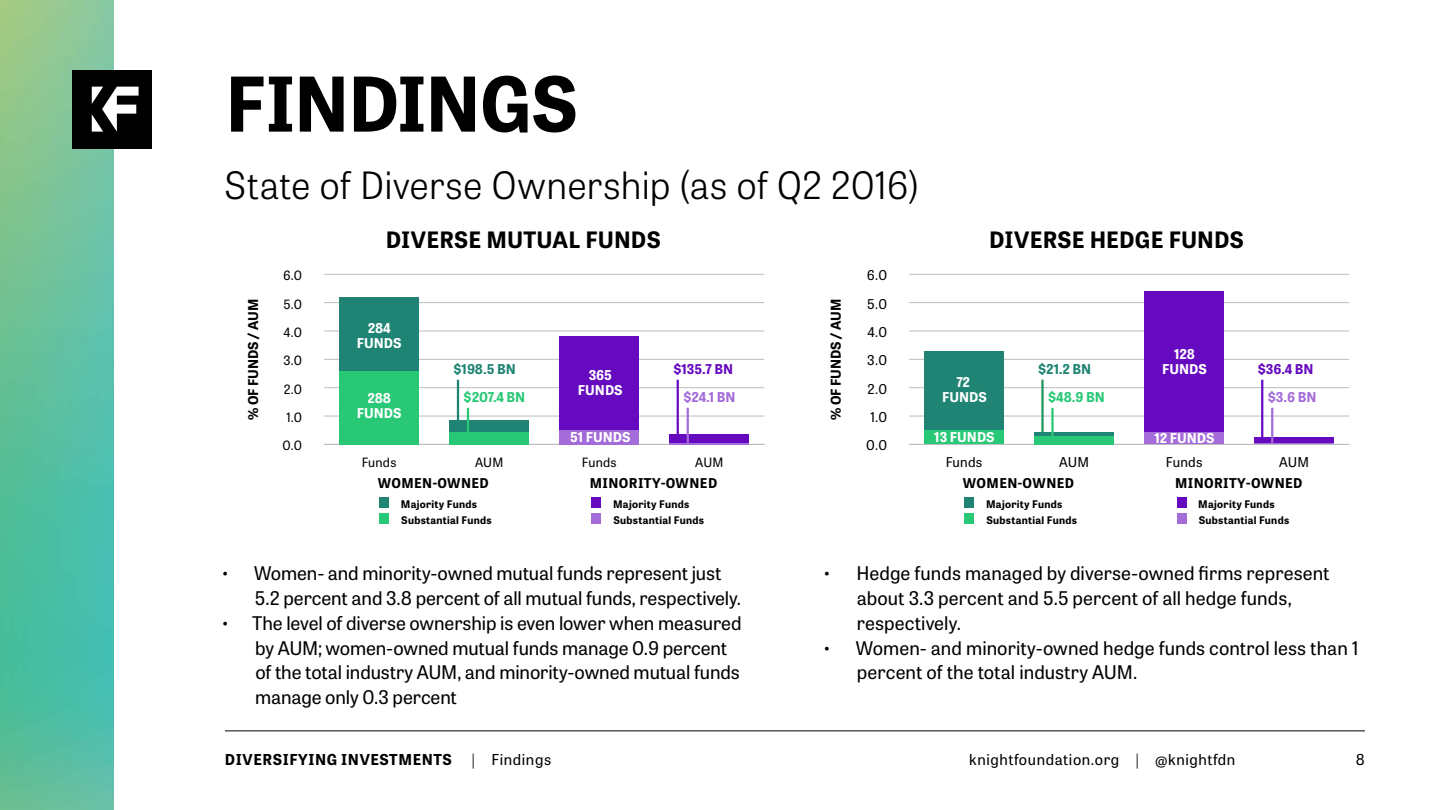
<style>
.page{position:relative;width:1440px;height:810px;background:#fff}
.page>*{position:absolute;margin:0;border:0;box-sizing:border-box;transform-origin:0 0}
.t1{font:700 75px "Tablet Gothic";letter-spacing:-.02em;color:#000}
.t2{font:300 37.5px "Tablet Gothic";letter-spacing:.005em;color:#000}
.t3{font:700 22.5px "Tablet Gothic";letter-spacing:.005em;color:#000}
.t4{font:18.75px/24.8px "Tablet Gothic";letter-spacing:-.005em;color:#000}
.t5{font:15px "Tablet Gothic";letter-spacing:.04em;color:#000}
.t6{font:700 15px "Tablet Gothic";letter-spacing:.04em;color:#000}
.t7{font:700 13.5px/15px "Tablet Gothic";color:#fff;text-align:center}
.t8{font:700 13.5px "Tablet Gothic";letter-spacing:.03em;color:#000}
.t9{font:13.5px "Tablet Gothic";letter-spacing:.02em;color:#000}
.t10{font:700 13.5px "Tablet Gothic";color:#000}
.t11{font:700 13.5px "Tablet Gothic";color:#1f8473}
.t12{font:700 13.5px "Tablet Gothic";color:#29c876}
.t13{font:700 13.5px "Tablet Gothic";color:#660abf}
.t14{font:700 13.5px "Tablet Gothic";color:#a36cd9}
.t15{font:12.75px "Tablet Gothic";letter-spacing:.02em;color:#000}
.t16{font:700 10.5px/15.8px "Tablet Gothic";letter-spacing:.02em;color:#000}
.s1{font-weight:300}
</style>
<div class="page">
<img style="left:0;top:0;width:114px;height:810px">
<div style="left:72px;top:70px;width:80px;height:78px;background:#000"></div>
<svg style="left:92px;top:87px;width:47px;height:45px"></svg>
<hr style="left:225px;top:730px;width:1140px;height:1px;background:#000">
<hr style="left:324px;top:444px;width:440px;height:1px;background:#bcbec0">
<hr style="left:324px;top:416px;width:440px;height:1px;background:#bcbec0">
<hr style="left:324px;top:387px;width:440px;height:1px;background:#bcbec0">
<hr style="left:324px;top:359px;width:440px;height:1px;background:#bcbec0">
<hr style="left:324px;top:331px;width:440px;height:1px;background:#bcbec0">
<hr style="left:324px;top:302px;width:440px;height:1px;background:#bcbec0">
<hr style="left:324px;top:274px;width:440px;height:1px;background:#bcbec0">
<div style="left:340px;top:297px;width:79px;height:74px;background:#1f8473"></div>
<div style="left:450px;top:420px;width:79px;height:12px;background:#1f8473"></div>
<div style="left:560px;top:337px;width:79px;height:93px;background:#660abf"></div>
<div style="left:670px;top:435px;width:79px;height:8px;background:#660abf"></div>
<div style="left:340px;top:371px;width:79px;height:73px;background:#29c876"></div>
<div style="left:450px;top:432px;width:79px;height:12px;background:#29c876"></div>
<div style="left:560px;top:430px;width:79px;height:14px;background:#a36cd9"></div>
<hr style="left:670px;top:443px;width:79px;height:1px;background:#a36cd9">
<hr style="left:909px;top:444px;width:440px;height:1px;background:#bcbec0">
<hr style="left:909px;top:416px;width:440px;height:1px;background:#bcbec0">
<hr style="left:909px;top:387px;width:440px;height:1px;background:#bcbec0">
<hr style="left:909px;top:359px;width:440px;height:1px;background:#bcbec0">
<hr style="left:909px;top:331px;width:440px;height:1px;background:#bcbec0">
<hr style="left:909px;top:302px;width:440px;height:1px;background:#bcbec0">
<hr style="left:909px;top:274px;width:440px;height:1px;background:#bcbec0">
<div style="left:924px;top:351px;width:80px;height:79px;background:#1f8473"></div>
<hr style="left:1034px;top:432px;width:80px;height:4px;background:#1f8473">
<div style="left:1145px;top:291px;width:79px;height:141px;background:#660abf"></div>
<div style="left:1255px;top:437px;width:79px;height:7px;background:#660abf"></div>
<div style="left:924px;top:430px;width:80px;height:14px;background:#29c876"></div>
<div style="left:1034px;top:436px;width:80px;height:8px;background:#29c876"></div>
<div style="left:1145px;top:432px;width:79px;height:12px;background:#a36cd9"></div>
<hr style="left:1255px;top:444px;width:79px;height:1px;background:#a36cd9">
<hr style="left:457px;top:380px;width:2px;height:48px;background:#1f8473">
<hr style="left:467px;top:408px;width:2px;height:32px;background:#29c876">
<hr style="left:677px;top:380px;width:2px;height:57px;background:#660abf">
<hr style="left:687px;top:408px;width:2px;height:35px;background:#a36cd9">
<hr style="left:1041px;top:380px;width:3px;height:52px;background:#1f9659">
<hr style="left:1051px;top:408px;width:3px;height:32px;background:#29c876">
<hr style="left:1261px;top:380px;width:2px;height:58px;background:#660abf">
<hr style="left:1271px;top:408px;width:2px;height:35px;background:#a36cd9">
<div style="left:379px;top:498px;width:10px;height:10px;background:#1f8473"></div>
<div style="left:379px;top:513px;width:10px;height:11px;background:#29c876"></div>
<div style="left:592px;top:498px;width:9px;height:10px;background:#660abf"></div>
<div style="left:592px;top:513px;width:9px;height:11px;background:#a36cd9"></div>
<div style="left:964px;top:498px;width:10px;height:10px;background:#1f8473"></div>
<div style="left:964px;top:513px;width:10px;height:11px;background:#29c876"></div>
<div style="left:1177px;top:498px;width:9px;height:10px;background:#660abf"></div>
<div style="left:1177px;top:513px;width:9px;height:11px;background:#a36cd9"></div>
<h1 class="t1" style="left:225px;top:51px;width:355px">FINDINGS</h1>
<h2 class="t2" style="left:225px;top:160px;width:695px">State of Diverse Ownership (as of Q2 2016)</h2>
<p class="t10" style="left:244px;top:420px;width:123px;rotate:-90deg">% OF FUNDS / AUM</p>
<p class="t15" style="left:283px;top:267px;width:21px">6.0</p>
<p class="t15" style="left:283px;top:295px;width:20px">5.0</p>
<p class="t15" style="left:284px;top:323px;width:20px">4.0</p>
<p class="t15" style="left:283px;top:352px;width:20px">3.0</p>
<p class="t15" style="left:284px;top:380px;width:20px">2.0</p>
<p class="t15" style="left:287px;top:409px;width:17px">1.0</p>
<p class="t15" style="left:282px;top:437px;width:21px">0.0</p>
<p class="t3" style="left:386px;top:224px;width:276px">DIVERSE MUTUAL FUNDS</p>
<p class="t3" style="left:989px;top:224px;width:256px">DIVERSE HEDGE FUNDS</p>
<p class="t7" style="left:357px;top:320px;width:46px">284<br>FUNDS</p>
<p class="t7" style="left:357px;top:390px;width:46px">288<br>FUNDS</p>
<p class="t11" style="left:454px;top:360px;width:64px">$198.5 BN</p>
<p class="t12" style="left:464px;top:388px;width:63px">$207.4 BN</p>
<p class="t7" style="left:578px;top:367px;width:46px">365<br>FUNDS</p>
<p class="t7" style="left:570px;top:429px;width:62px">51 FUNDS</p>
<p class="t13" style="left:673px;top:360px;width:61px">$135.7 BN</p>
<p class="t14" style="left:683px;top:388px;width:54px">$24.1 BN</p>
<p class="t15" style="left:362px;top:453px;width:36px">Funds</p>
<p class="t15" style="left:475px;top:453px;width:30px">AUM</p>
<p class="t15" style="left:582px;top:453px;width:36px">Funds</p>
<p class="t15" style="left:695px;top:453px;width:30px">AUM</p>
<p class="t8" style="left:378px;top:473px;width:113px">WOMEN-OWNED</p>
<p class="t8" style="left:590px;top:473px;width:129px">MINORITY-OWNED</p>
<p class="t16" style="left:401px;top:496px;width:92px">Majority Funds<br>Substantial Funds</p>
<p class="t16" style="left:613px;top:496px;width:92px">Majority Funds<br>Substantial Funds</p>
<p class="t10" style="left:826px;top:420px;width:123px;rotate:-90deg">% OF FUNDS / AUM</p>
<p class="t9" style="left:867px;top:266px;width:22px">6.0</p>
<p class="t9" style="left:867px;top:294px;width:21px">5.0</p>
<p class="t9" style="left:867px;top:323px;width:21px">4.0</p>
<p class="t9" style="left:867px;top:351px;width:21px">3.0</p>
<p class="t9" style="left:868px;top:379px;width:21px">2.0</p>
<p class="t9" style="left:870px;top:408px;width:18px">1.0</p>
<p class="t9" style="left:866px;top:436px;width:23px">0.0</p>
<p class="t7" style="left:942px;top:374px;width:46px">72<br>FUNDS</p>
<p class="t7" style="left:934px;top:429px;width:62px">13 FUNDS</p>
<p class="t11" style="left:1038px;top:360px;width:55px">$21.2 BN</p>
<p class="t12" style="left:1048px;top:388px;width:58px">$48.9 BN</p>
<p class="t7" style="left:1162px;top:346px;width:46px">128<br>FUNDS</p>
<p class="t7" style="left:1155px;top:430px;width:61px">12 FUNDS</p>
<p class="t13" style="left:1258px;top:360px;width:57px">$36.4 BN</p>
<p class="t14" style="left:1268px;top:388px;width:50px">$3.6 BN</p>
<p class="t9" style="left:946px;top:452px;width:38px">Funds</p>
<p class="t9" style="left:1059px;top:452px;width:32px">AUM</p>
<p class="t9" style="left:1166px;top:452px;width:38px">Funds</p>
<p class="t9" style="left:1279px;top:452px;width:32px">AUM</p>
<p class="t8" style="left:963px;top:473px;width:113px">WOMEN-OWNED</p>
<p class="t8" style="left:1175px;top:473px;width:129px">MINORITY-OWNED</p>
<p class="t16" style="left:986px;top:496px;width:92px">Majority Funds<br>Substantial Funds</p>
<p class="t16" style="left:1198px;top:496px;width:92px">Majority Funds<br>Substantial Funds</p>
<p class="t4" style="left:255px;top:560px;width:488px;text-indent:-34px">• Women- and minority-owned mutual funds represent just<br>5.2 percent and 3.8 percent of all mutual funds, respectively.</p>
<p class="t4" style="left:255px;top:610px;width:488px;text-indent:-34px">• The level of diverse ownership is even lower when measured by AUM; women-owned mutual funds manage 0.9 percent of the total industry AUM, and minority-owned mutual funds manage only 0.3 percent</p>
<p class="t4" style="left:857px;top:560px;width:475px;text-indent:-34px">• Hedge funds managed by diverse-owned firms represent about 3.3 percent and 5.5 percent of all hedge funds, respectively.</p>
<p class="t4" style="left:857px;top:635px;width:503px;text-indent:-34px">• Women- and minority-owned hedge funds control less than 1 percent of the total industry AUM.</p>
<p class="t6" style="left:225px;top:749px;width:228px">DIVERSIFYING INVESTMENTS</p>
<p class="t5" style="left:472px;top:749px;width:81px"><span class="s1">|</span> Findings</p>
<p class="t5" style="left:969px;top:749px;width:268px">knightfoundation.org <span class="s1">|</span> @knightfdn</p>
<p class="t5" style="left:1356px;top:749px;width:11px">8</p>
</div>
